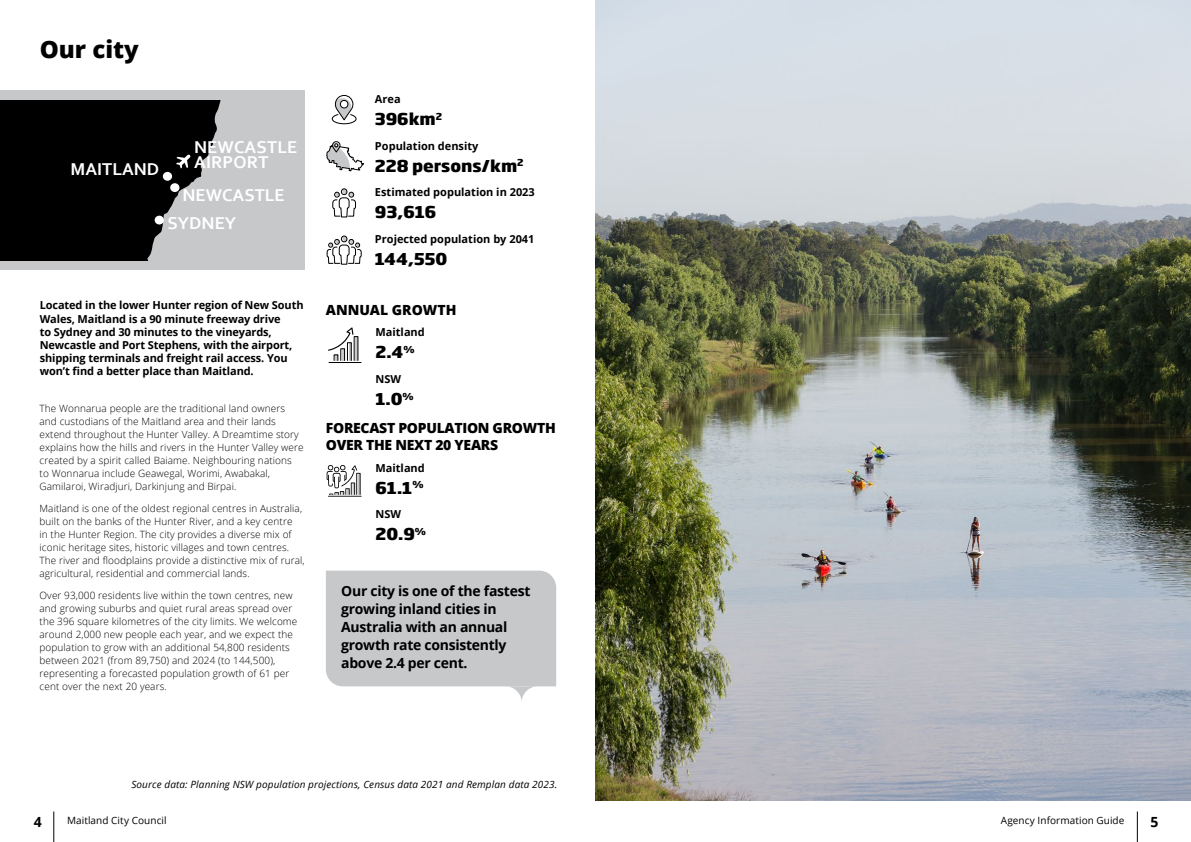
<style>
.page{position:relative;width:1191px;height:842px;background:#fff}
.page>*{position:absolute;margin:0;border:0;box-sizing:border-box;transform-origin:0 0}
.t1{font:800 24px "Open Sans";color:#000}
.t2{font:700 18px/15.5px "Corbel";color:#fff}
.t3{font:800 16px "Soho Gothic Std";color:#000}
.t4{font:700 14px/18px "Open Sans";letter-spacing:-.02em;color:#000}
.t5{font:800 14px/16.8px "Open Sans";letter-spacing:-.02em;color:#000}
.t6{font:800 14px "Open Sans";color:#000}
.t7{font:700 11px/13.2px "Open Sans";letter-spacing:-.01em;color:#000}
.t8{font:300 10px/13px "Open Sans";letter-spacing:.01em;color:#000}
.t9{font:italic 10px "Open Sans";letter-spacing:.01em;color:#000}
.t10{font:10px "Open Sans";letter-spacing:.005em;color:#000}
</style>
<div class="page">
<div style="left:0;top:90px;width:305px;height:179px;background:#c7c8ca"></div>
<svg style="left:0;top:101px;width:221px;height:159px;background:#1f1f20"></svg>
<svg style="left:326px;top:571px;width:230px;height:130px;background:#cdcecf"></svg>
<img style="left:595px;top:0;width:596px;height:801px">
<svg style="left:326px;top:235px;width:36px;height:30px"></svg>
<hr style="left:328px;top:496px;width:34px;height:1px;background:#000">
<svg style="left:327px;top:465px;width:33px;height:30px"></svg>
<svg style="left:326px;top:141px;width:38px;height:77px"></svg>
<svg style="left:331px;top:95px;width:26px;height:30px"></svg>
<svg style="left:328px;top:327px;width:34px;height:36px"></svg>
<hr style="left:54px;top:811px;width:1px;height:31px;background:#000">
<hr style="left:1137px;top:811px;width:1px;height:31px;background:#000">
<h1 class="t1" style="left:40px;top:31px;width:101px">Our city</h1>
<h2 class="t2" style="left:71px;top:161px;width:90px">MAITLAND</h2>
<h2 class="t2" style="left:194px;top:139px;width:105px">NEWCASTLE<br>AIRPORT</h2>
<h2 class="t2" style="left:182px;top:187px;width:104px">NEWCASTLE</h2>
<h2 class="t2" style="left:167px;top:215px;width:70px">SYDNEY</h2>
<p class="t7" style="left:40px;top:299px;width:265px">Located in the lower Hunter region of New South Wales, Maitland is a 90 minute freeway drive<br>to Sydney and 30 minutes to the vineyards, Newcastle and Port Stephens, with the airport, shipping terminals and freight rail access. You won’t find a better place than Maitland.</p>
<p class="t8" style="left:40px;top:402px;width:265px">The Wonnarua people are the traditional land owners and custodians of the Maitland area and their lands extend throughout the Hunter Valley. A Dreamtime story explains how the hills and rivers in the Hunter Valley were created by a spirit called Baiame. Neighbouring nations to Wonnarua include Geawegal, Worimi, Awabakal, Gamilaroi, Wiradjuri, Darkinjung and Birpai.</p>
<p class="t8" style="left:40px;top:502px;width:266px">Maitland is one of the oldest regional centres in Australia, built on the banks of the Hunter River, and a key centre<br>in the Hunter Region. The city provides a diverse mix of iconic heritage sites, historic villages and town centres.<br>The river and floodplains provide a distinctive mix of rural, agricultural, residential and commercial lands.</p>
<p class="t8" style="left:40px;top:588px;width:259px">Over 93,000 residents live within the town centres, new and growing suburbs and quiet rural areas spread over the 396 square kilometres of the city limits. We welcome around 2,000 new people each year, and we expect the population to grow with an additional 54,800 residents between 2021 (from 89,750) and 2024 (to 144,500), representing a forecasted population growth of 61 per cent over the next 20 years.</p>
<p class="t7" style="left:375px;top:92px;width:27px">Area</p>
<h3 class="t3" style="left:375px;top:108px;width:69px">396km<sup>2</sup></h3>
<p class="t7" style="left:375px;top:139px;width:105px">Population density</p>
<h3 class="t3" style="left:375px;top:155px;width:150px">228 persons/km<sup>2</sup></h3>
<p class="t7" style="left:375px;top:185px;width:161px">Estimated population in 2023</p>
<h3 class="t3" style="left:375px;top:202px;width:63px">93,616</h3>
<p class="t7" style="left:375px;top:232px;width:161px">Projected population by 2041</p>
<h3 class="t3" style="left:375px;top:248px;width:74px">144,550</h3>
<h3 class="t6" style="left:326px;top:299px;width:132px">ANNUAL GROWTH</h3>
<p class="t7" style="left:375px;top:326px;width:51px">Maitland</p>
<h3 class="t3" style="left:375px;top:342px;width:41px">2.4<sup>%</sup></h3>
<p class="t7" style="left:375px;top:372px;width:27px">NSW</p>
<h3 class="t3" style="left:375px;top:388px;width:40px">1.0<sup>%</sup></h3>
<h3 class="t5" style="left:326px;top:419px;width:231px">FORECAST POPULATION GROWTH<br>OVER THE NEXT 20 YEARS</h3>
<p class="t7" style="left:375px;top:461px;width:51px">Maitland</p>
<h3 class="t3" style="left:375px;top:477px;width:50px">61.1<sup>%</sup></h3>
<p class="t7" style="left:375px;top:507px;width:27px">NSW</p>
<h3 class="t3" style="left:375px;top:524px;width:52px">20.9<sup>%</sup></h3>
<h3 class="t4" style="left:341px;top:582px;width:191px">Our city is one of the fastest growing inland cities in<br>Australia with an annual growth rate consistently above 2.4 per cent.</h3>
<p class="t9" style="left:131px;top:778px;width:427px">Source data: Planning NSW population projections, Census data 2021 and Remplan data 2023.</p>
<h3 class="t4" style="left:34px;top:813px;width:9px">4</h3>
<p class="t10" style="left:67px;top:814px;width:101px">Maitland City Council</p>
<p class="t10" style="left:1000px;top:814px;width:125px">Agency Information Guide</p>
<h3 class="t4" style="left:1150px;top:813px;width:9px">5</h3>
</div>
